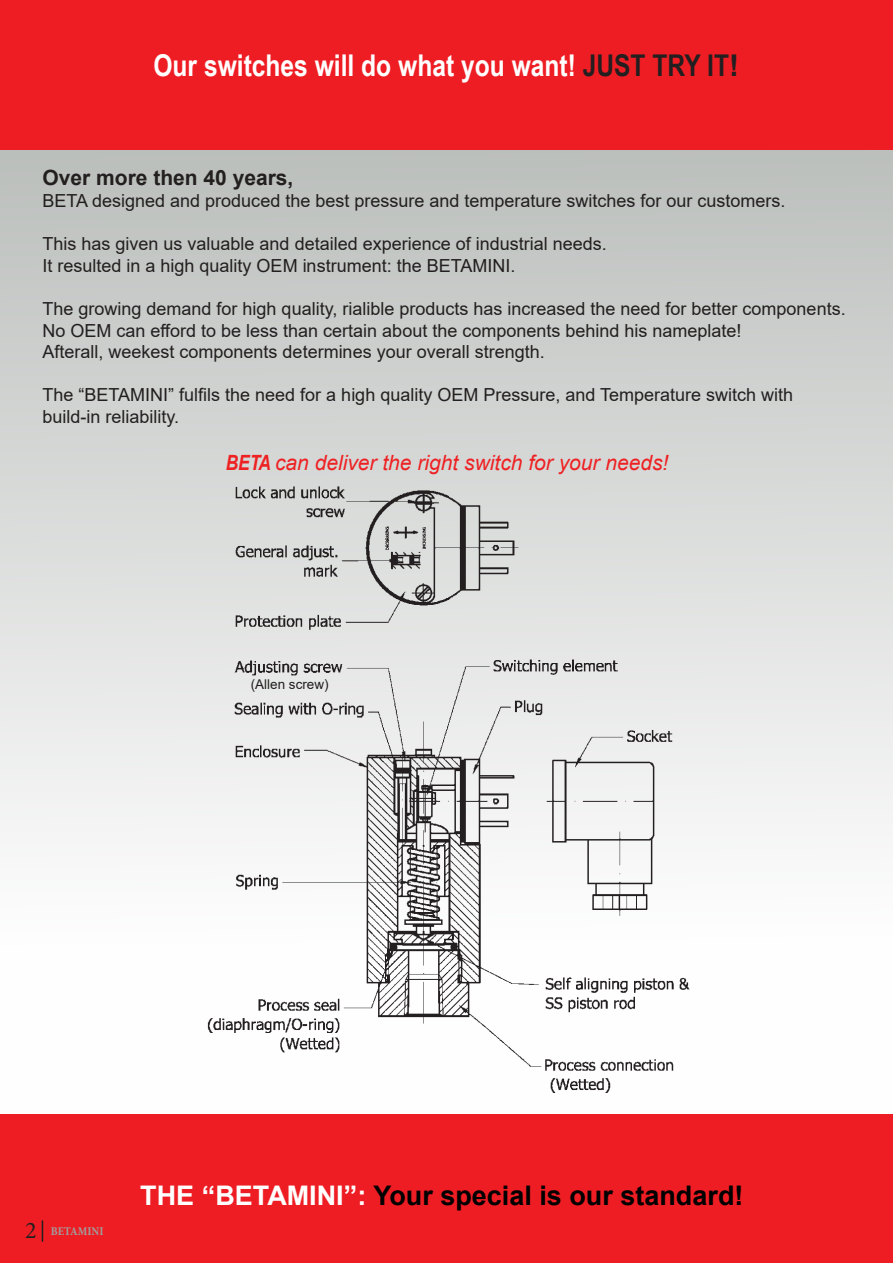
<style>
.page{position:relative;width:893px;height:1263px;background:#fff}
.page>*{position:absolute;margin:0;border:0;box-sizing:border-box;transform-origin:0 0}
.t1{font:700 30px "Arial Narrow";color:#fff}
.t2{font:700 27px "Arial";color:#000}
.t3{font:italic 21px "Arial";color:#ee2123}
.t4{font:700 21px "Arial";color:#231f20}
.t5{font:18px/21.6px "Arial";color:#231f20}
.t6{font:13.5px "Arial";color:#231f20}
.t7{font:700 condensed 12px "Minion Pro";color:#a09f9e}
.s1{color:#231f20}
.s2{font-family:"Arial";color:#231f20}
.s3{font-family:"Arial Narrow";font-weight:700}
.s4{font-weight:400;font-stretch:normal;font-size:24px;color:#231f20}
.s5{color:#fff}
</style>
<div class="page">
<div style="left:0;top:145px;width:893px;height:980px;background:linear-gradient(to bottom,#bdbfbc,#fff)"></div>
<div style="left:0;top:1114px;width:893px;height:149px;background:#ee1d23"></div>
<div style="left:0;top:0;width:893px;height:149px;background:#ee1d23"></div>
<img style="left:198px;top:480px;width:498px;height:613px">
<svg style="left:42px;top:1220px;width:1px;height:22px"></svg>
<h1 class="t1" style="left:153px;top:43px;width:587px">Our switches will do what you want! <span class="s1">JUST TRY IT</span><span class="s2">!</span></h1>
<p class="t4" style="left:43px;top:163px;width:252px">Over more then 40 years,</p>
<p class="t5" style="left:43px;top:190px;width:745px">BETA designed and produced the best pressure and temperature switches for our customers.</p>
<p class="t5" style="left:43px;top:233px;width:566px">This has given us valuable and detailed experience of industrial needs.<br>It resulted in a high quality OEM instrument: the BETAMINI.</p>
<p class="t5" style="left:43px;top:298px;width:805px">The growing demand for high quality, rialible products has increased the need for better components.<br>No OEM can efford to be less than certain about the components behind his nameplate!<br>Afterall, weekest components determines your overall strength.</p>
<p class="t5" style="left:43px;top:384px;width:752px">The “BETAMINI” fulfils the need for a high quality OEM Pressure, and Temperature switch with build-in reliability.</p>
<p class="t3" style="left:226px;top:449px;width:444px"><span class="s3">BETA</span> can deliver the right switch for your needs!</p>
<p class="t6" style="left:251px;top:675px;width:80px">(Allen screw)</p>
<p class="t7" style="left:25px;top:1223px;width:80px"><span class="s4">2</span> BETAMINI</p>
<h2 class="t2" style="left:140px;top:1177px;width:605px"><span class="s5">THE “BETAMINI”:</span> Your special is our standard!</h2>
</div>
